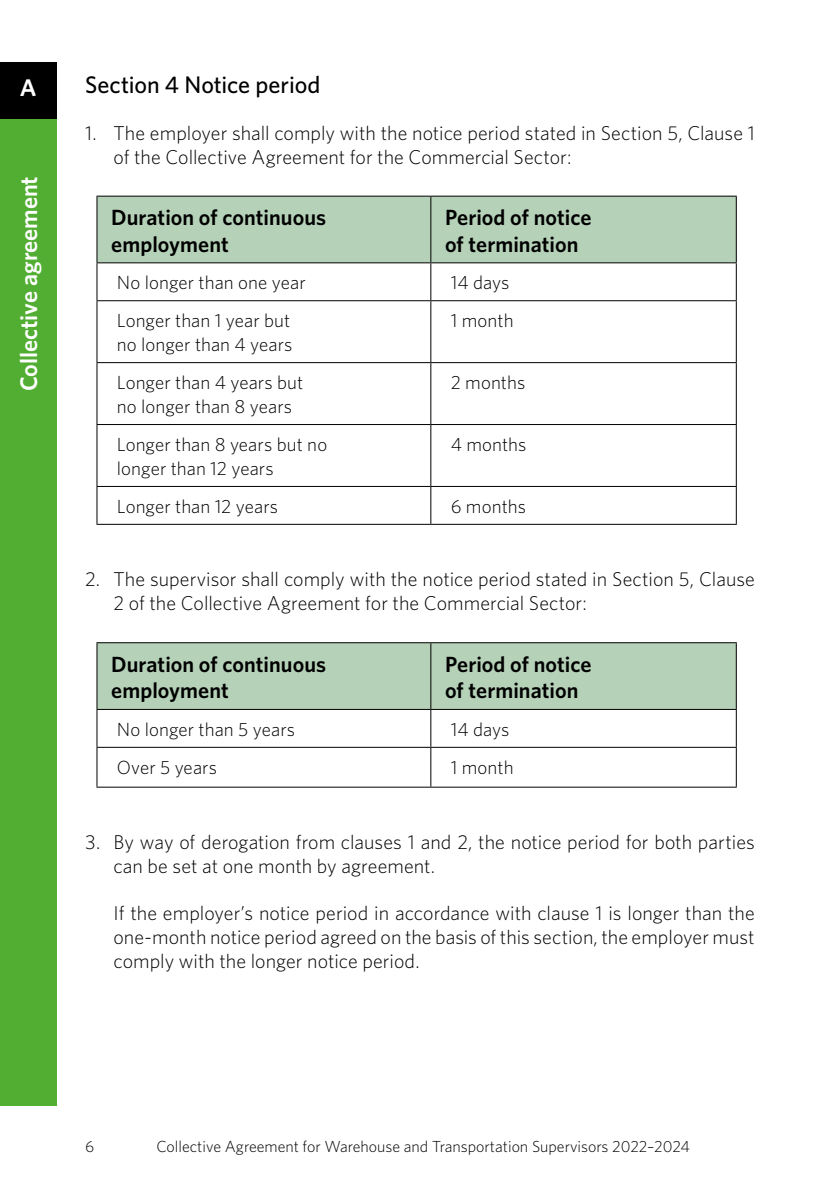
<style>
.page{position:relative;width:840px;height:1191px;background:#fff}
.page>*{position:absolute;margin:0;border:0;box-sizing:border-box;transform-origin:0 0}
.t1{font:600 24px "Whitney";color:#fff}
.t2{font:500 24px "Whitney";letter-spacing:-.005em;color:#000}
.t3{font:600 22px/26.4px "Whitney";color:#000}
.t4{font:300 20px/24px "Whitney";color:#000}
.t5{font:300 19px/24px "Whitney";letter-spacing:.005em;color:#000}
.t6{font:300 16px "Whitney";color:#000}
</style>
<div class="page">
<div style="left:0;top:63px;width:56px;height:1042px;background:#52ae32"></div>
<div style="left:0;top:63px;width:56px;height:56px;background:#000"></div>
<div style="left:97px;top:197px;width:638px;height:65px;background:#b5d1b8"></div>
<svg style="left:97px;top:263px;width:638px;height:261px"></svg>
<hr style="left:96px;top:196px;width:334px;height:1px;background:#000">
<hr style="left:96px;top:197px;width:1px;height:65px;background:#000">
<hr style="left:430px;top:196px;width:306px;height:1px;background:#000">
<hr style="left:430px;top:197px;width:1px;height:65px;background:#000">
<hr style="left:735px;top:197px;width:1px;height:65px;background:#000">
<hr style="left:96px;top:262px;width:334px;height:1px;background:#000">
<hr style="left:96px;top:263px;width:1px;height:37px;background:#000">
<hr style="left:430px;top:262px;width:306px;height:1px;background:#000">
<hr style="left:430px;top:263px;width:1px;height:37px;background:#000">
<hr style="left:735px;top:263px;width:1px;height:37px;background:#000">
<hr style="left:96px;top:300px;width:334px;height:1px;background:#000">
<hr style="left:96px;top:301px;width:1px;height:61px;background:#000">
<hr style="left:430px;top:300px;width:306px;height:1px;background:#000">
<hr style="left:430px;top:301px;width:1px;height:61px;background:#000">
<hr style="left:735px;top:301px;width:1px;height:61px;background:#000">
<hr style="left:96px;top:362px;width:334px;height:1px;background:#000">
<hr style="left:96px;top:363px;width:1px;height:61px;background:#000">
<hr style="left:430px;top:362px;width:306px;height:1px;background:#000">
<hr style="left:430px;top:363px;width:1px;height:61px;background:#000">
<hr style="left:735px;top:363px;width:1px;height:61px;background:#000">
<hr style="left:96px;top:424px;width:334px;height:1px;background:#000">
<hr style="left:96px;top:425px;width:1px;height:61px;background:#000">
<hr style="left:430px;top:424px;width:306px;height:1px;background:#000">
<hr style="left:430px;top:425px;width:1px;height:61px;background:#000">
<hr style="left:735px;top:425px;width:1px;height:61px;background:#000">
<hr style="left:96px;top:486px;width:334px;height:1px;background:#000">
<hr style="left:96px;top:487px;width:1px;height:37px;background:#000">
<hr style="left:430px;top:486px;width:306px;height:1px;background:#000">
<hr style="left:430px;top:487px;width:1px;height:37px;background:#000">
<hr style="left:735px;top:487px;width:1px;height:37px;background:#000">
<hr style="left:96px;top:524px;width:334px;height:1px;background:#000">
<hr style="left:430px;top:524px;width:306px;height:1px;background:#000">
<div style="left:97px;top:643px;width:638px;height:66px;background:#b5d1b8"></div>
<svg style="left:97px;top:710px;width:638px;height:76px"></svg>
<hr style="left:96px;top:710px;width:1px;height:37px;background:#000">
<hr style="left:430px;top:710px;width:1px;height:37px;background:#000">
<hr style="left:735px;top:710px;width:1px;height:37px;background:#000">
<hr style="left:96px;top:747px;width:334px;height:1px;background:#000">
<hr style="left:96px;top:748px;width:1px;height:38px;background:#000">
<hr style="left:430px;top:747px;width:306px;height:1px;background:#000">
<hr style="left:430px;top:748px;width:1px;height:38px;background:#000">
<hr style="left:735px;top:748px;width:1px;height:38px;background:#000">
<hr style="left:96px;top:786px;width:334px;height:1px;background:#000">
<hr style="left:430px;top:786px;width:306px;height:1px;background:#000">
<hr style="left:96px;top:642px;width:334px;height:1px;background:#000">
<hr style="left:96px;top:643px;width:1px;height:66px;background:#000">
<hr style="left:430px;top:642px;width:306px;height:1px;background:#000">
<hr style="left:430px;top:643px;width:1px;height:66px;background:#000">
<hr style="left:735px;top:643px;width:1px;height:66px;background:#000">
<hr style="left:96px;top:709px;width:334px;height:1px;background:#000">
<hr style="left:430px;top:709px;width:306px;height:1px;background:#000">
<p class="t1" style="left:20px;top:72px;width:18px">A</p>
<p class="t1" style="left:13px;top:391px;width:217px;rotate:-90deg">Collective agreement</p>
<p class="t2" style="left:85px;top:69px;width:236px">Section 4 Notice period</p>
<p class="t4" style="left:113px;top:120px;width:642px;text-indent:-28px">1. The employer shall comply with the notice period stated in Section 5, Clause 1 of the Collective Agreement for the Commercial Sector:</p>
<p class="t3" style="left:111px;top:204px;width:216px">Duration of continuous employment</p>
<p class="t3" style="left:445px;top:204px;width:148px">Period of notice of termination</p>
<p class="t5" style="left:117px;top:270px;width:190px">No longer than one year</p>
<p class="t5" style="left:450px;top:270px;width:60px">14 days</p>
<p class="t5" style="left:117px;top:308px;width:177px">Longer than 1 year but no longer than 4 years</p>
<p class="t5" style="left:450px;top:308px;width:64px">1 month</p>
<p class="t5" style="left:117px;top:370px;width:188px">Longer than 4 years but no longer than 8 years</p>
<p class="t5" style="left:450px;top:370px;width:76px">2 months</p>
<p class="t5" style="left:117px;top:432px;width:212px">Longer than 8 years but no longer than 12 years</p>
<p class="t5" style="left:450px;top:432px;width:77px">4 months</p>
<p class="t5" style="left:117px;top:494px;width:163px">Longer than 12 years</p>
<p class="t5" style="left:450px;top:494px;width:77px">6 months</p>
<p class="t4" style="left:113px;top:566px;width:642px;text-indent:-28px">2. The supervisor shall comply with the notice period stated in Section 5, Clause<br>2 of the Collective Agreement for the Commercial Sector:</p>
<p class="t3" style="left:111px;top:650px;width:216px">Duration of continuous employment</p>
<p class="t3" style="left:445px;top:650px;width:148px">Period of notice of termination</p>
<p class="t5" style="left:117px;top:717px;width:180px">No longer than 5 years</p>
<p class="t5" style="left:450px;top:717px;width:60px">14 days</p>
<p class="t5" style="left:117px;top:754px;width:102px">Over 5 years</p>
<p class="t5" style="left:450px;top:754px;width:64px">1 month</p>
<p class="t4" style="left:113px;top:829px;width:642px;text-indent:-28px">3. By way of derogation from clauses 1 and 2, the notice period for both parties can be set at one month by agreement.</p>
<p class="t4" style="left:113px;top:900px;width:642px;text-align:justify">If the employer’s notice period in accordance with clause 1 is longer than the one-month notice period agreed on the basis of this section, the employer must comply with the longer notice period.</p>
<p class="t6" style="left:85px;top:1136px;width:11px">6</p>
<p class="t6" style="left:156px;top:1136px;width:534px">Collective Agreement for Warehouse and Transportation Supervisors 2022–2024</p>
</div>
